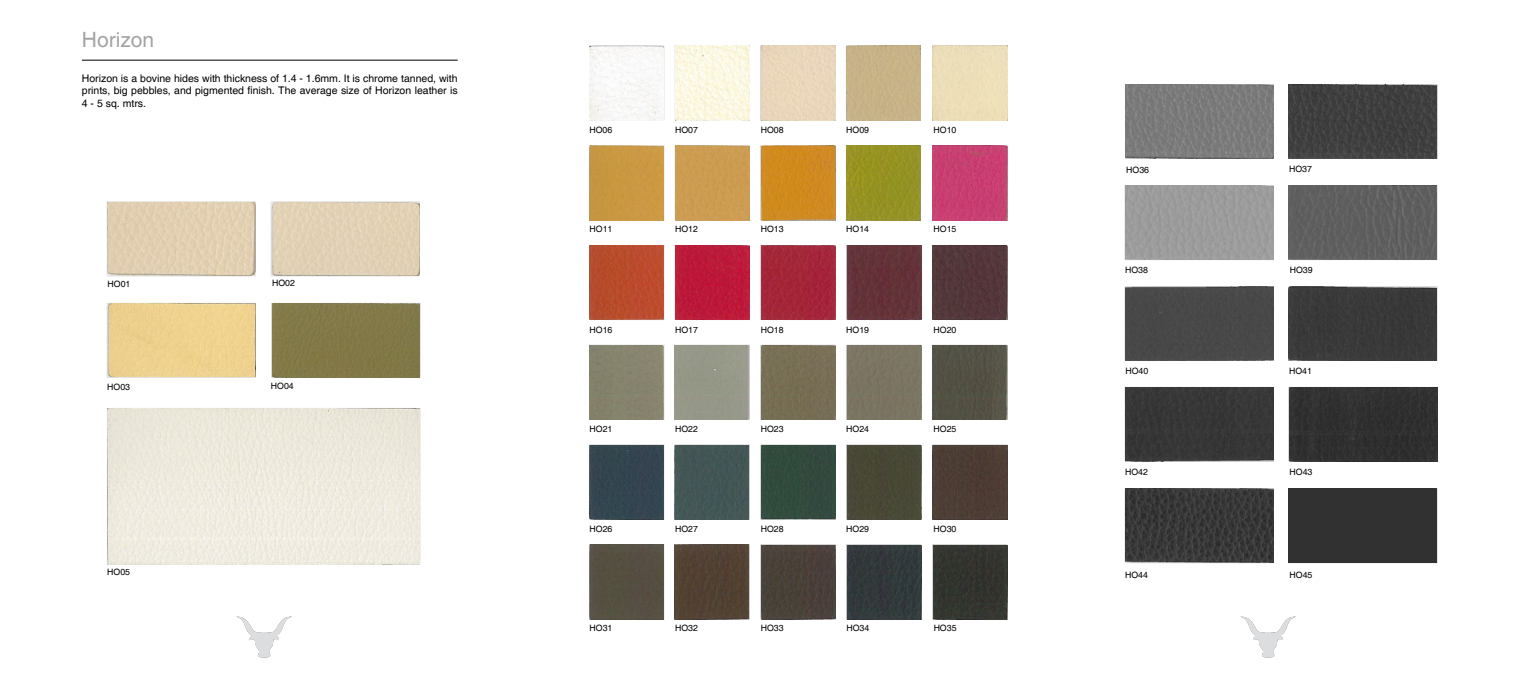
<style>
.page{position:relative;width:1518px;height:680px;background:#fff}
.page>*{position:absolute;margin:0;border:0;box-sizing:border-box;transform-origin:0 0}
.t1{font:21px "Helvetica";letter-spacing:-.005em;color:#a5a3a3}
.t2{font:10.5px/12.6px "Helvetica";color:#000;text-align:justify}
.t3{font:8.75px "Helvetica";color:#000}
</style>
<div class="page">
<hr style="left:82px;top:60px;width:376px;height:1px;background:#000">
<img style="left:236px;top:616px;width:56px;height:42px">
<img style="left:1240px;top:616px;width:56px;height:42px">
<div style="left:107px;top:202px;width:148px;height:74px;border:1px solid #c1bfc0"></div>
<div style="left:846px;top:245px;width:75px;height:75px;border:1px solid #c1bfc0"></div>
<div style="left:846px;top:544px;width:75px;height:75px;border:1px solid #c1bfc0"></div>
<img style="left:108px;top:408px;width:312px;height:156px">
<img style="left:108px;top:202px;width:147px;height:73px">
<div style="left:271px;top:202px;width:148px;height:73px;background:#e2d0b5"></div>
<div style="left:108px;top:303px;width:147px;height:74px;background:#eed28e"></div>
<div style="left:272px;top:303px;width:148px;height:74px;background:#827848"></div>
<img style="left:590px;top:46px;width:74px;height:74px">
<img style="left:675px;top:46px;width:74px;height:74px">
<div style="left:761px;top:46px;width:74px;height:74px;background:#ead6bb"></div>
<div style="left:846px;top:46px;width:74px;height:74px;background:#c7b287"></div>
<div style="left:933px;top:46px;width:74px;height:74px;background:#eddfb8"></div>
<div style="left:590px;top:146px;width:74px;height:74px;background:#ca9842"></div>
<img style="left:590px;top:245px;width:74px;height:74px">
<div style="left:590px;top:345px;width:74px;height:75px;background:#86836d"></div>
<div style="left:590px;top:445px;width:74px;height:74px;background:#344550"></div>
<div style="left:590px;top:544px;width:74px;height:75px;background:#565042"></div>
<div style="left:675px;top:146px;width:74px;height:74px;background:#cc9d51"></div>
<img style="left:675px;top:245px;width:74px;height:74px">
<div style="left:675px;top:345px;width:74px;height:75px;background:#969888"></div>
<div style="left:675px;top:445px;width:74px;height:74px;background:#435656"></div>
<div style="left:675px;top:544px;width:74px;height:75px;background:#524233"></div>
<img style="left:761px;top:146px;width:74px;height:74px">
<img style="left:761px;top:245px;width:74px;height:74px">
<div style="left:761px;top:345px;width:74px;height:75px;background:#776e55"></div>
<div style="left:761px;top:445px;width:74px;height:74px;background:#324a3d"></div>
<div style="left:761px;top:545px;width:74px;height:74px;background:#4a413a"></div>
<img style="left:846px;top:146px;width:74px;height:74px">
<div style="left:847px;top:245px;width:74px;height:74px;background:#633339"></div>
<div style="left:847px;top:345px;width:74px;height:75px;background:#7b7563"></div>
<div style="left:847px;top:445px;width:74px;height:74px;background:#484836"></div>
<img style="left:847px;top:545px;width:74px;height:74px">
<img style="left:933px;top:146px;width:74px;height:74px">
<div style="left:933px;top:245px;width:74px;height:74px;background:#53373a"></div>
<div style="left:933px;top:345px;width:74px;height:75px;background:#545245"></div>
<div style="left:933px;top:445px;width:74px;height:74px;background:#4d3d34"></div>
<div style="left:933px;top:545px;width:74px;height:74px;background:#33352f"></div>
<img style="left:1125px;top:85px;width:148px;height:73px">
<img style="left:1289px;top:85px;width:148px;height:73px">
<div style="left:1125px;top:186px;width:148px;height:74px;background:#9c9c9c"></div>
<div style="left:1125px;top:286px;width:148px;height:74px;background:#494949"></div>
<div style="left:1125px;top:387px;width:148px;height:74px;background:#373737"></div>
<img style="left:1125px;top:489px;width:148px;height:73px">
<img style="left:1289px;top:186px;width:148px;height:74px">
<div style="left:1289px;top:286px;width:148px;height:74px;background:#393939"></div>
<div style="left:1289px;top:387px;width:148px;height:74px;background:#303030"></div>
<div style="left:1289px;top:489px;width:148px;height:73px;background:#313131"></div>
<h1 class="t1" style="left:82px;top:28px;width:74px">Horizon</h1>
<p class="t2" style="left:82px;top:72px;width:377px">Horizon is a bovine hides with thickness of 1.4 - 1.6mm. It is chrome tanned, with prints, big pebbles, and pigmented finish. The average size of Horizon leather is 4 - 5 sq. mtrs.</p>
<p class="t3" style="left:108px;top:278px;width:24px">HO01</p>
<p class="t3" style="left:272px;top:278px;width:24px">HO02</p>
<p class="t3" style="left:107px;top:381px;width:24px">HO03</p>
<p class="t3" style="left:271px;top:380px;width:24px">HO04</p>
<p class="t3" style="left:107px;top:567px;width:24px">HO05</p>
<p class="t3" style="left:590px;top:125px;width:24px">HO06</p>
<p class="t3" style="left:675px;top:125px;width:24px">HO07</p>
<p class="t3" style="left:761px;top:125px;width:24px">HO08</p>
<p class="t3" style="left:846px;top:125px;width:24px">HO09</p>
<p class="t3" style="left:934px;top:125px;width:24px">HO10</p>
<p class="t3" style="left:590px;top:224px;width:24px">HO11</p>
<p class="t3" style="left:675px;top:224px;width:24px">HO12</p>
<p class="t3" style="left:761px;top:224px;width:24px">HO13</p>
<p class="t3" style="left:846px;top:224px;width:24px">HO14</p>
<p class="t3" style="left:934px;top:224px;width:24px">HO15</p>
<p class="t3" style="left:590px;top:324px;width:24px">HO16</p>
<p class="t3" style="left:675px;top:324px;width:24px">HO17</p>
<p class="t3" style="left:761px;top:324px;width:24px">HO18</p>
<p class="t3" style="left:846px;top:324px;width:24px">HO19</p>
<p class="t3" style="left:934px;top:324px;width:24px">HO20</p>
<p class="t3" style="left:590px;top:424px;width:24px">HO21</p>
<p class="t3" style="left:675px;top:424px;width:24px">HO22</p>
<p class="t3" style="left:761px;top:424px;width:24px">HO23</p>
<p class="t3" style="left:846px;top:424px;width:24px">HO24</p>
<p class="t3" style="left:934px;top:424px;width:24px">HO25</p>
<p class="t3" style="left:590px;top:524px;width:24px">HO26</p>
<p class="t3" style="left:675px;top:524px;width:24px">HO27</p>
<p class="t3" style="left:761px;top:524px;width:24px">HO28</p>
<p class="t3" style="left:846px;top:524px;width:24px">HO29</p>
<p class="t3" style="left:934px;top:524px;width:24px">HO30</p>
<p class="t3" style="left:590px;top:622px;width:24px">HO31</p>
<p class="t3" style="left:675px;top:622px;width:24px">HO32</p>
<p class="t3" style="left:761px;top:622px;width:24px">HO33</p>
<p class="t3" style="left:846px;top:622px;width:24px">HO34</p>
<p class="t3" style="left:934px;top:622px;width:24px">HO35</p>
<p class="t3" style="left:1126px;top:164px;width:24px">HO36</p>
<p class="t3" style="left:1289px;top:164px;width:24px">HO37</p>
<p class="t3" style="left:1125px;top:265px;width:24px">HO38</p>
<p class="t3" style="left:1290px;top:265px;width:24px">HO39</p>
<p class="t3" style="left:1125px;top:365px;width:24px">HO40</p>
<p class="t3" style="left:1289px;top:365px;width:24px">HO41</p>
<p class="t3" style="left:1125px;top:467px;width:24px">HO42</p>
<p class="t3" style="left:1290px;top:467px;width:24px">HO43</p>
<p class="t3" style="left:1125px;top:569px;width:24px">HO44</p>
<p class="t3" style="left:1290px;top:570px;width:24px">HO45</p>
</div>
